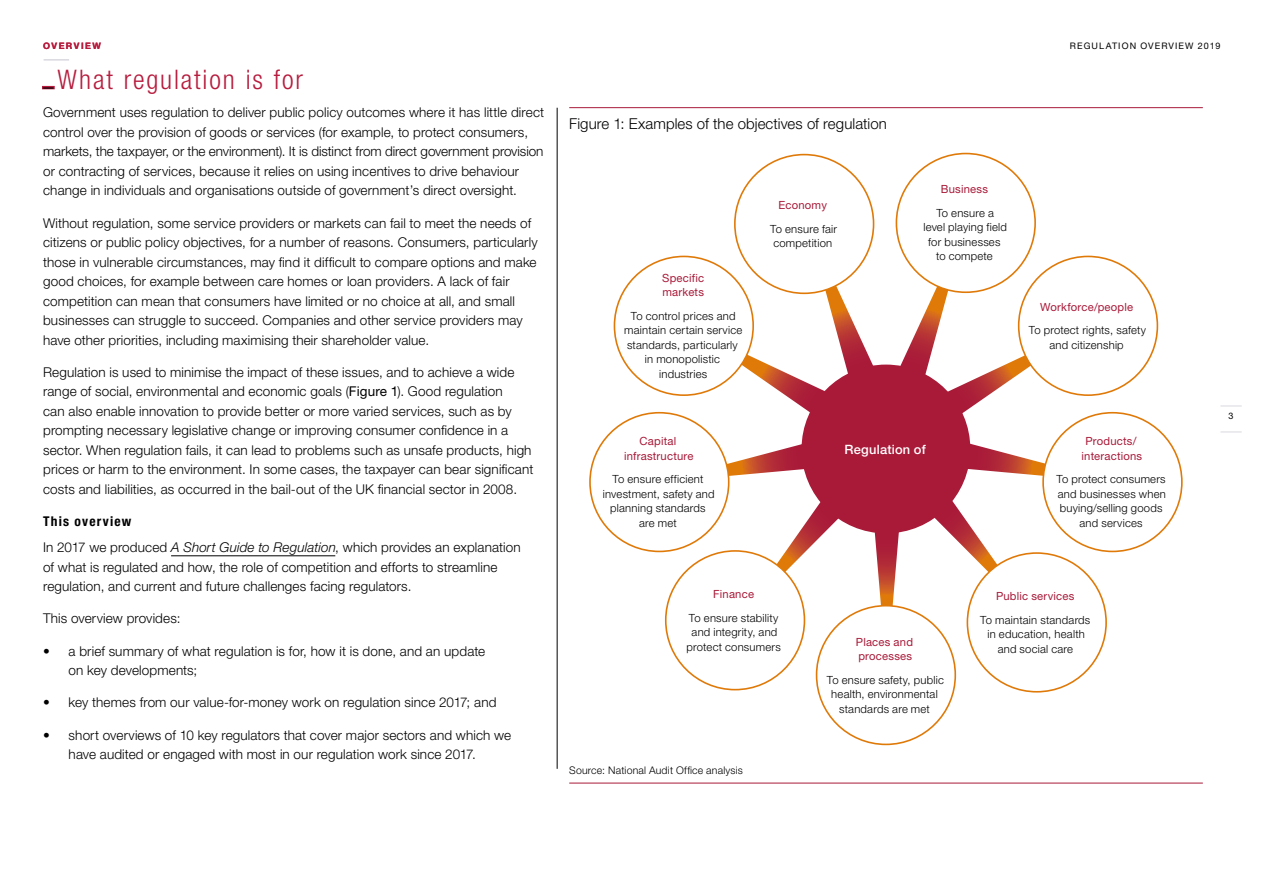
<style>
.page{position:relative;width:1263px;height:893px;background:#fff}
.page>*{position:absolute;margin:0;border:0;box-sizing:border-box;transform-origin:0 0}
.DO_heading_2_2019{font:300 condensed 27px "Helvetica Neue LT Std";letter-spacing:.07em;color:#b71c3e}
.t1{font:300 15px "Helvetica Neue LT Std";letter-spacing:.005em;color:#000}
.DO_body_text_2019{font:300 13.5px/19.5px "Helvetica Neue LT Std";letter-spacing:.01em;color:#000}
.DO_bullet_2019{font:300 13.5px/19.5px "Helvetica Neue LT Std";letter-spacing:.01em;color:#000}
.DO_heading_4_2019{font:700 condensed 13.5px "Helvetica Neue LT Std";letter-spacing:.09em;color:#000}
.t2{font:500 12.9px "Helvetica Neue LT Std";letter-spacing:.015em;color:#fff}
.t3{font:300 11.25px/14.5px "Helvetica Neue LT Std";letter-spacing:.02em;color:#000;text-align:center}
.t4{font:11.25px/14.5px "Helvetica Neue LT Std";letter-spacing:.02em;color:#a91a39}
.t5{font:300 10.5px "Helvetica Neue LT Std";letter-spacing:.02em;color:#000}
.t6{font:9px "Helvetica Neue LT Std";letter-spacing:.12em;color:#000}
.DO_PART_head{font:700 9px "Helvetica Neue LT Std";letter-spacing:.16em;color:#b71c3e}
.s1{font-weight:400}
.s2{font-style:italic}
</style>
<div class="page">
<hr style="left:44px;top:59px;width:25px;height:2px;background:#d9d8df">
<svg style="left:1221px;top:406px;width:21px;height:1px"></svg>
<svg style="left:1221px;top:432px;width:21px;height:1px"></svg>
<hr style="left:557px;top:108px;width:1px;height:661px;background:#000">
<hr style="left:171px;top:555px;width:164px;height:1px;background:#000">
<svg style="left:657px;top:223px;width:459px;height:452px"></svg>
<hr style="left:569px;top:107px;width:634px;height:1px;background:#a91a39">
<div style="left:802px;top:365px;width:167px;height:168px;background:#a91a39;border-radius:50%"></div>
<div style="left:896px;top:154px;width:139px;height:138px;background:#fff;border-radius:50%"></div>
<div style="left:735px;top:155px;width:138px;height:138px;background:#fff;border-radius:50%"></div>
<div style="left:1019px;top:256px;width:138px;height:139px;background:#fff;border-radius:50%"></div>
<div style="left:967px;top:553px;width:139px;height:139px;background:#fff;border-radius:50%"></div>
<div style="left:816px;top:606px;width:139px;height:138px;background:#fff;border-radius:50%"></div>
<div style="left:666px;top:551px;width:138px;height:139px;background:#fff;border-radius:50%"></div>
<div style="left:590px;top:413px;width:139px;height:138px;background:#fff;border-radius:50%"></div>
<div style="left:614px;top:256px;width:139px;height:139px;background:#fff;border-radius:50%"></div>
<div style="left:1043px;top:413px;width:139px;height:138px;background:#fff;border-radius:50%"></div>
<hr style="left:569px;top:783px;width:634px;height:1px;background:#a91a39">
<h1 class="DO_PART_head" style="left:43px;top:40px;width:59px">OVERVIEW</h1>
<h2 class="DO_heading_2_2019" style="left:43px;top:64px;width:261px"><sub>–</sub>What regulation is for</h2>
<p class="DO_body_text_2019" style="left:43px;top:103px;width:502px">Government uses regulation to deliver public policy outcomes where it has little direct control over the provision of goods or services (for example, to protect consumers, markets, the taxpayer, or the environment). It is distinct from direct government provision or contracting of services, because it relies on using incentives to drive behaviour change in individuals and organisations outside of government’s direct oversight.</p>
<p class="DO_body_text_2019" style="left:43px;top:213px;width:496px">Without regulation, some service providers or markets can fail to meet the needs of citizens or public policy objectives, for a number of reasons. Consumers, particularly those in vulnerable circumstances, may find it difficult to compare options and make good choices, for example between care homes or loan providers. A lack of fair competition can mean that consumers have limited or no choice at all, and small businesses can struggle to succeed. Companies and other service providers may have other priorities, including maximising their shareholder value.</p>
<p class="DO_body_text_2019" style="left:43px;top:362px;width:492px">Regulation is used to minimise the impact of these issues, and to achieve a wide range of social, environmental and economic goals (<span class="s1">Figure 1</span>). Good regulation<br>can also enable innovation to provide better or more varied services, such as by prompting necessary legislative change or improving consumer confidence in a sector. When regulation fails, it can lead to problems such as unsafe products, high prices or harm to the environment. In some cases, the taxpayer can bear significant costs and liabilities, as occurred in the bail-out of the UK financial sector in 2008.</p>
<h4 class="DO_heading_4_2019" style="left:43px;top:513px;width:90px">This overview</h4>
<p class="DO_body_text_2019" style="left:43px;top:537px;width:479px">In 2017 we produced <span class="s2">A Short Guide to Regulation</span>, which provides an explanation of what is regulated and how, the role of competition and efforts to streamline regulation, and current and future challenges facing regulators.</p>
<p class="DO_body_text_2019" style="left:43px;top:608px;width:139px">This overview provides:</p>
<p class="DO_bullet_2019" style="left:69px;top:641px;width:418px;text-indent:-26px">• a brief summary of what regulation is for, how it is done, and an update on key developments;</p>
<p class="DO_bullet_2019" style="left:43px;top:692px;width:455px">• key themes from our value-for-money work on regulation since 2017; and</p>
<p class="DO_bullet_2019" style="left:69px;top:725px;width:444px;text-indent:-26px">• short overviews of 10 key regulators that cover major sectors and which we have audited or engaged with most in our regulation work since 2017.</p>
<p class="t6" style="left:1070px;top:40px;width:152px">REGULATION OVERVIEW 2019</p>
<p class="t1" style="left:569px;top:115px;width:319px">Figure 1: Examples of the objectives of regulation</p>
<p class="t4" style="left:662px;top:270px;width:44px">Specific markets</p>
<p class="t3" style="left:624px;top:308px;width:120px">To control prices and maintain certain service standards, particularly in monopolistic industries</p>
<p class="t4" style="left:779px;top:198px;width:50px">Economy</p>
<p class="t3" style="left:770px;top:221px;width:68px;text-align:left">To ensure fair competition</p>
<p class="t4" style="left:941px;top:182px;width:49px">Business</p>
<p class="t3" style="left:923px;top:205px;width:85px">To ensure a<br>level playing field for businesses to compete</p>
<p class="t4" style="left:1040px;top:299px;width:95px">Workforce/people</p>
<p class="t3" style="left:1029px;top:323px;width:119px">To protect rights, safety and citizenship</p>
<p class="t4" style="left:624px;top:434px;width:71px;text-align:center">Capital infrastructure</p>
<p class="t3" style="left:603px;top:472px;width:113px">To ensure efficient investment, safety and planning standards are met</p>
<p class="t2" style="left:845px;top:441px;width:83px">Regulation of</p>
<p class="t4" style="left:1081px;top:434px;width:62px;text-align:center">Products/ interactions</p>
<p class="t3" style="left:1056px;top:472px;width:111px">To protect consumers and businesses when buying/selling goods and services</p>
<p class="t4" style="left:713px;top:587px;width:42px">Finance</p>
<p class="t3" style="left:687px;top:610px;width:96px">To ensure stability and integrity, and protect consumers</p>
<p class="t5" style="left:569px;top:764px;width:175px">Source: National Audit Office analysis</p>
<p class="t4" style="left:856px;top:634px;width:59px">Places and processes</p>
<p class="t3" style="left:827px;top:672px;width:119px">To ensure safety, public health, environmental standards are met</p>
<p class="t4" style="left:996px;top:589px;width:80px">Public services</p>
<p class="t3" style="left:980px;top:612px;width:112px">To maintain standards in education, health and social care</p>
<p class="t6" style="left:1228px;top:410px;width:7px">3</p>
</div>
